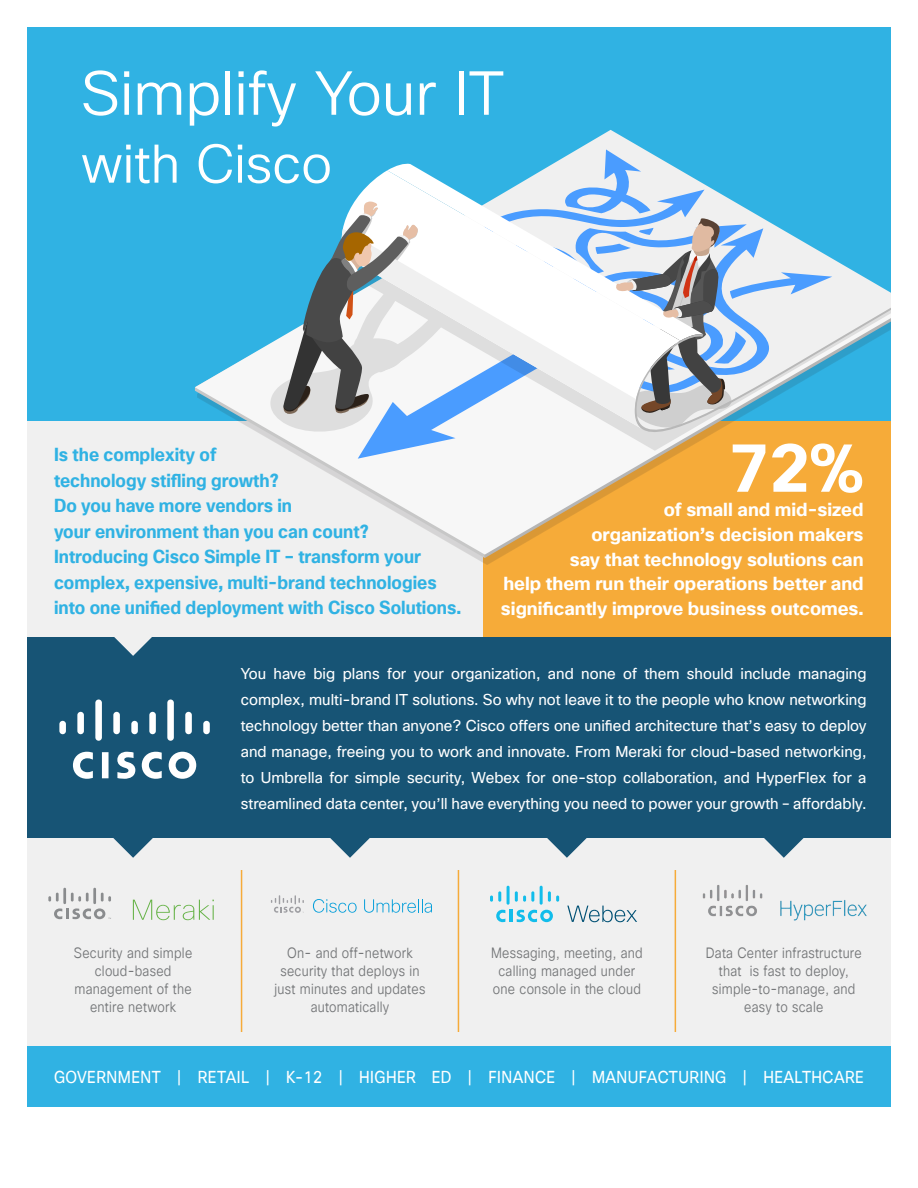
<style>
.page{position:relative;width:918px;height:1188px;background:#fff}
.page>*{position:absolute;margin:0;border:0;box-sizing:border-box;transform-origin:0 0}
.t1{font:700 67.5px "Cisco Sans Global";color:#fff}
.t2{font:300 60.3px "Cisco Sans Global";color:#fff}
.t3{font:300 52.8px "Cisco Sans Global";color:#fff}
.t4{font:700 18px/25.5px "Cisco Sans Global";color:#30b2e3;scale:.94 1}
.t5{font:700 18px/24.6px "Cisco Sans Global";color:#fff;text-align:right}
.t6{font:16.5px "Cisco Sans Global";letter-spacing:.03em;color:#fff;scale:.91 1}
.t7{font:15px/26px "Cisco Sans Global";color:#fff;text-align:justify}
.t8{font:300 14.25px/18px "Cisco Sans Global";letter-spacing:.02em;color:#747678;text-align:center;scale:.89 1}
</style>
<div class="page">
<div style="left:27px;top:27px;width:864px;height:1080px;background:#30b2e3"></div>
<div style="left:27px;top:421px;width:864px;height:216px;background:#f0f0f0"></div>
<div style="left:27px;top:838px;width:864px;height:208px;background:#f0f0f0"></div>
<div style="left:484px;top:421px;width:407px;height:216px;background:#f6ab39"></div>
<svg style="left:113px;top:838px;width:40px;height:20px"></svg>
<svg style="left:330px;top:838px;width:40px;height:20px"></svg>
<svg style="left:547px;top:838px;width:40px;height:20px"></svg>
<svg style="left:764px;top:838px;width:40px;height:20px"></svg>
<div style="left:27px;top:637px;width:864px;height:201px;background:#175475"></div>
<svg style="left:114px;top:637px;width:38px;height:19px"></svg>
<svg style="left:195px;top:343px;width:482px;height:212px"></svg>
<svg style="left:358px;top:454px;width:309px;height:5px;fill:#f7f7f7"></svg>
<svg style="left:270px;top:149px;width:621px;height:305px"></svg>
<svg style="left:48px;top:893px;width:11px;height:9px"></svg>
<hr style="left:63px;top:888px;width:3px;height:16px;background:#8a8c8e">
<svg style="left:71px;top:893px;width:18px;height:9px"></svg>
<hr style="left:93px;top:888px;width:3px;height:16px;background:#8a8c8e">
<svg style="left:101px;top:893px;width:10px;height:9px"></svg>
<svg style="left:54px;top:908px;width:57px;height:11px"></svg>
<svg style="left:133px;top:900px;width:81px;height:20px"></svg>
<svg style="left:59px;top:700px;width:151px;height:41px"></svg>
<svg style="left:73px;top:752px;width:123px;height:27px"></svg>
<svg style="left:271px;top:895px;width:33px;height:18px"></svg>
<svg style="left:313px;top:899px;width:44px;height:14px"></svg>
<svg style="left:364px;top:899px;width:68px;height:14px"></svg>
<svg style="left:496px;top:910px;width:57px;height:12px"></svg>
<svg style="left:490px;top:891px;width:11px;height:11px"></svg>
<hr style="left:507px;top:886px;width:3px;height:19px;background:#12bdeb;border-radius:2px">
<svg style="left:515px;top:891px;width:19px;height:11px"></svg>
<hr style="left:540px;top:886px;width:3px;height:19px;background:#12bdeb;border-radius:2px">
<svg style="left:548px;top:891px;width:11px;height:11px"></svg>
<svg style="left:567px;top:906px;width:70px;height:16px"></svg>
<img style="left:702px;top:885px;width:165px;height:36px">
<hr style="left:241px;top:870px;width:1px;height:162px;background:#f6ab39">
<hr style="left:458px;top:870px;width:1px;height:162px;background:#f6ab39">
<hr style="left:675px;top:870px;width:1px;height:162px;background:#f6ab39">
<h2 class="t2" style="left:81px;top:59px;width:425px">Simplify Your IT</h2>
<h3 class="t3" style="left:81px;top:134px;width:253px">with Cisco</h3>
<p class="t4" style="left:54px;top:442px;width:435px">Is the complexity of<br>technology stifling growth?<br>Do you have more vendors in<br>your environment than you can count?<br>Introducing Cisco Simple IT – transform your complex, expensive, multi-brand technologies into one unified deployment with Cisco Solutions.</p>
<h1 class="t1" style="left:729px;top:429px;width:136px">72%</h1>
<p class="t5" style="left:501px;top:522px;width:364px">organization’s decision makers<br>say that technology solutions can<br>help them run their operations better and significantly improve business outcomes.</p>
<p class="t5" style="left:664px;top:498px;width:201px">of small and mid-sized</p>
<p class="t7" style="left:241px;top:661px;width:627px">You have big plans for your organization, and none of them should include managing complex, multi-brand IT solutions. So why not leave it to the people who know networking technology better than anyone? Cisco offers one unified architecture that’s easy to deploy and manage, freeing you to work and innovate. From Meraki for cloud-based networking, to Umbrella for simple security, Webex for one-stop collaboration, and HyperFlex for a streamlined data center, you’ll have everything you need to power your growth – affordably.</p>
<p class="t8" style="left:74px;top:944px;width:135px">Security and simple cloud-based management of the entire network</p>
<p class="t8" style="left:275px;top:944px;width:171px">On- and off-network security that deploys in just minutes and updates automatically</p>
<p class="t8" style="left:491px;top:944px;width:172px">Messaging, meeting, and calling managed under one console in the cloud</p>
<p class="t8" style="left:706px;top:944px;width:177px">Data Center infrastructure that is fast to deploy, simple-to-manage, and easy to scale</p>
<p class="t6" style="left:54px;top:1067px;width:892px">GOVERNMENT | RETAIL | K-12 | HIGHER ED | FINANCE | MANUFACTURING | HEALTHCARE</p>
</div>
